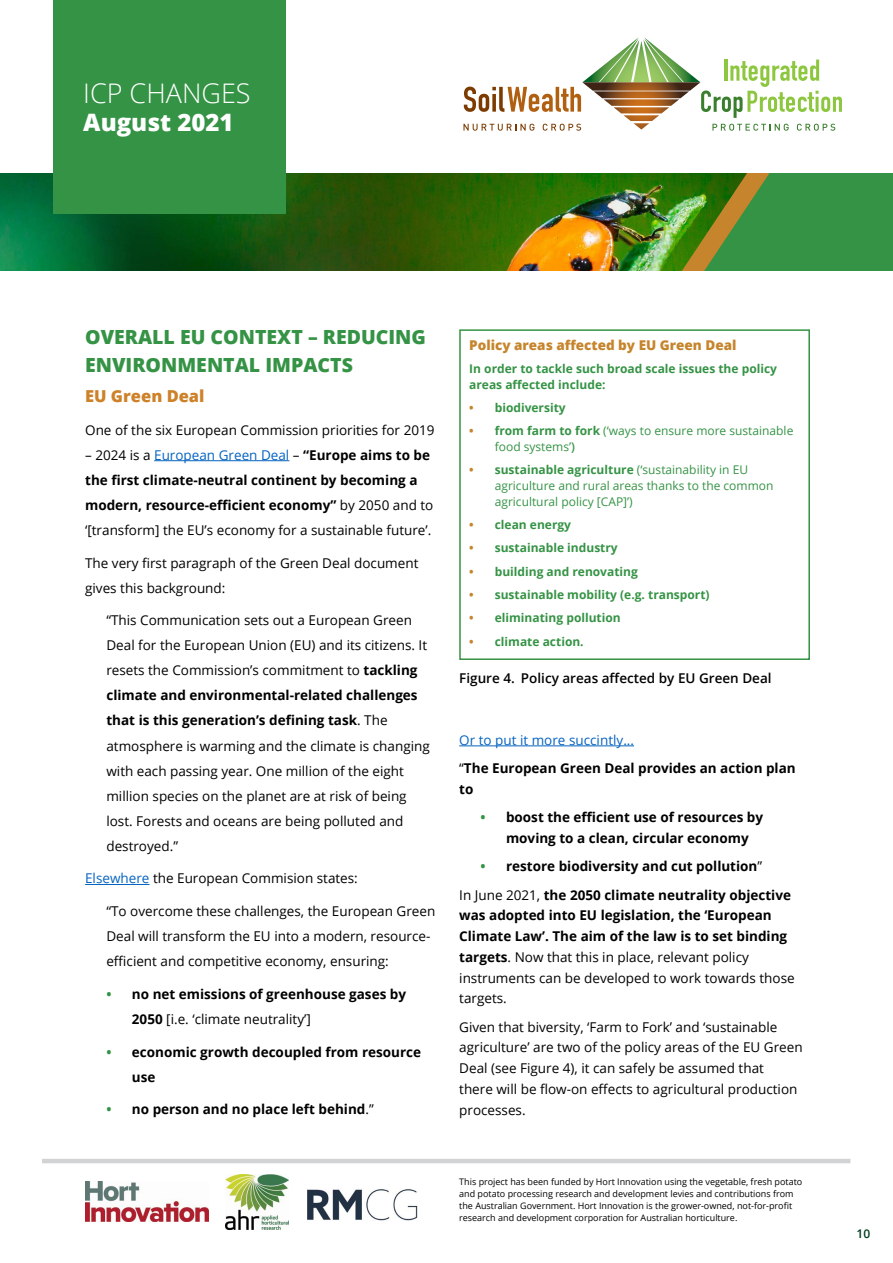
<style>
.page{position:relative;width:893px;height:1263px;background:#fff}
.page>*{position:absolute;margin:0;border:0;box-sizing:border-box;transform-origin:0 0}
.t1{font:300 27px "Open Sans";color:#fff}
.t2{font:800 24px "Open Sans";color:#fff}
.t3{font:800 19.5px/28px "Open Sans";color:#359345}
.t4{font:800 16.5px "Open Sans";color:#cd8229}
.t5{font:13.5px/25px "Open Sans";color:#000}
.t6{font:700 13.5px/25px "Open Sans";color:#000}
.t7{font:600 13.5px "Open Sans";color:#000}
.t8{font:800 13.5px "Open Sans";color:#c6852c}
.t9{font:700 12px/15.6px "Open Sans";color:#359345}
.t10{font:12px/15.6px "Open Sans";color:#359345}
.t11{font:600 12px "Open Sans";color:#003c1f}
.t12{font:9px/12px "Open Sans";color:#000}
.s1{font-weight:400}
.s2{font-weight:400;color:#0563c1}
.s3{font-weight:700}
.s4{color:#0563c1}
.s5{color:#359345}
.s6{color:#c6852c}
.s7{font-weight:700;color:#c6852c}
.s8{font-weight:600}
</style>
<div class="page">
<img style="left:0;top:173px;width:414px;height:98px">
<svg style="left:414px;top:173px;width:479px;height:98px;background:#327723"></svg>
<hr style="left:42px;top:1159px;width:808px;height:4px;background:#d1d3d4">
<div style="left:53px;top:0;width:233px;height:214px;background:#359345"></div>
<img style="left:307px;top:1189px;width:111px;height:31px">
<img style="left:86px;top:1182px;width:123px;height:39px">
<img style="left:226px;top:1175px;width:62px;height:54px">
<img style="left:463px;top:37px;width:379px;height:234px">
<hr style="left:154px;top:460px;width:135px;height:1px;background:#0563c1">
<hr style="left:85px;top:884px;width:65px;height:1px;background:#0563c1">
<hr style="left:459px;top:745px;width:175px;height:1px;background:#0563c1">
<div style="left:459px;top:329px;width:351px;height:331px;border:2px solid #359345"></div>
<h1 class="t1" style="left:83px;top:75px;width:169px">ICP CHANGES</h1>
<h2 class="t2" style="left:83px;top:104px;width:152px">August 2021</h2>
<h3 class="t3" style="left:85px;top:322px;width:342px">OVERALL EU CONTEXT – REDUCING<br>ENVIRONMENTAL IMPACTS</h3>
<p class="t4" style="left:85px;top:383px;width:121px">EU Green Deal</p>
<p class="t5" style="left:85px;top:417px;width:351px">One of the six European Commission priorities for 2019</p>
<p class="t6" style="left:85px;top:442px;width:350px"><span class="s1">– 2024 is a</span> <span class="s2">European Green Deal</span> <span class="s1">–</span> “Europe aims to be the first climate-neutral continent by becoming a modern, resource-efficient economy” <span class="s1">by 2050 and to ‘[transform] the EU’s economy for a sustainable future’.</span></p>
<p class="t5" style="left:85px;top:550px;width:335px">The very first paragraph of the Green Deal document gives this background:</p>
<p class="t5" style="left:106px;top:607px;width:325px">“This Communication sets out a European Green Deal for the European Union (EU) and its citizens. It resets the Commission’s commitment to <span class="s3">tackling climate and environmental-related challenges that is this generation’s defining task</span>. The atmosphere is warming and the climate is changing with each passing year. One million of the eight million species on the planet are at risk of being lost. Forests and oceans are being polluted and destroyed.”</p>
<p class="t5" style="left:85px;top:866px;width:274px"><span class="s4">Elsewhere</span> the European Commision states:</p>
<p class="t5" style="left:106px;top:898px;width:330px">“To overcome these challenges, the European Green<br>Deal will transform the EU into a modern, resource&shy;efficient and competitive economy, ensuring:</p>
<p class="t6" style="left:132px;top:981px;width:276px;text-indent:-26px"><span class="s5">•</span> no net emissions of greenhouse gases by<br>2050 <span class="s1">[i.e. ‘climate neutrality’]</span></p>
<p class="t6" style="left:132px;top:1039px;width:291px;text-indent:-26px"><span class="s5">•</span> economic growth decoupled from resource use</p>
<p class="t6" style="left:106px;top:1096px;width:269px"><span class="s5">•</span> no person and no place left behind<span class="s1">.”</span></p>
<p class="t8" style="left:469px;top:335px;width:269px">Policy areas affected by EU Green Deal</p>
<p class="t9" style="left:469px;top:361px;width:309px">In order to tackle such broad scale issues the policy areas affected include:</p>
<p class="t9" style="left:469px;top:400px;width:98px"><span class="s6">•</span> biodiversity</p>
<p class="t10" style="left:495px;top:423px;width:300px;text-indent:-26px"><span class="s7">•</span> <span class="s3">from farm to fork</span> (‘ways to ensure more sustainable food systems’<span class="s8">)</span></p>
<p class="t10" style="left:495px;top:462px;width:280px;text-indent:-26px"><span class="s7">•</span> <span class="s3">sustainable agriculture</span> (‘sustainability in EU agriculture and rural areas thanks to the common agricultural policy [CAP]’)</p>
<p class="t9" style="left:469px;top:517px;width:103px"><span class="s6">•</span> clean energy</p>
<p class="t9" style="left:469px;top:540px;width:150px"><span class="s6">•</span> sustainable industry</p>
<p class="t9" style="left:469px;top:563px;width:170px"><span class="s6">•</span> building and renovating</p>
<p class="t9" style="left:469px;top:587px;width:242px"><span class="s6">•</span> sustainable mobility (e.g. transport)</p>
<p class="t9" style="left:469px;top:610px;width:153px"><span class="s6">•</span> eliminating pollution</p>
<p class="t9" style="left:469px;top:633px;width:116px"><span class="s6">•</span> climate action.</p>
<p class="t7" style="left:459px;top:669px;width:314px">Figure 4. Policy areas affected by EU Green Deal</p>
<p class="t6" style="left:459px;top:725px;width:338px;line-height:28.3px"><span class="s2">Or to put it more succintly...<br></span><span class="s1">“</span>The European Green Deal provides an action plan</p>
<p class="t6" style="left:459px;top:776px;width:16px">to</p>
<p class="t6" style="left:506px;top:807px;width:259px;line-height:20.7px;text-indent:-26px"><span class="s5">•</span> boost the efficient use of resources by moving to a clean, circular economy</p>
<p class="t6" style="left:459px;top:852px;width:333px;line-height:28.3px;text-align:center"><span class="s5">•</span> restore biodiversity and cut pollution<span class="s1">”<br>In June 2021,</span> the 2050 climate neutrality objective</p>
<p class="t6" style="left:459px;top:905px;width:337px;line-height:20.7px">was adopted into EU legislation, the ‘European Climate Law’. The aim of the law is to set binding targets<span class="s1">. Now that this in place, relevant policy instruments can be developed to work towards those targets.</span></p>
<p class="t5" style="left:459px;top:1016px;width:345px;line-height:20.7px">Given that biversity, ‘Farm to Fork’ and ‘sustainable agriculture’ are two of the policy areas of the EU Green Deal (see Figure 4), it can safely be assumed that<br>there will be flow-on effects to agricultural production processes.</p>
<p class="t12" style="left:459px;top:1175px;width:345px">This project has been funded by Hort Innovation using the vegetable, fresh potato and potato processing research and development levies and contributions from the Australian Government. Hort Innovation is the grower-owned, not-for-profit research and development corporation for Australian horticulture.</p>
<p class="t11" style="left:856px;top:1225px;width:15px">10</p>
</div>
